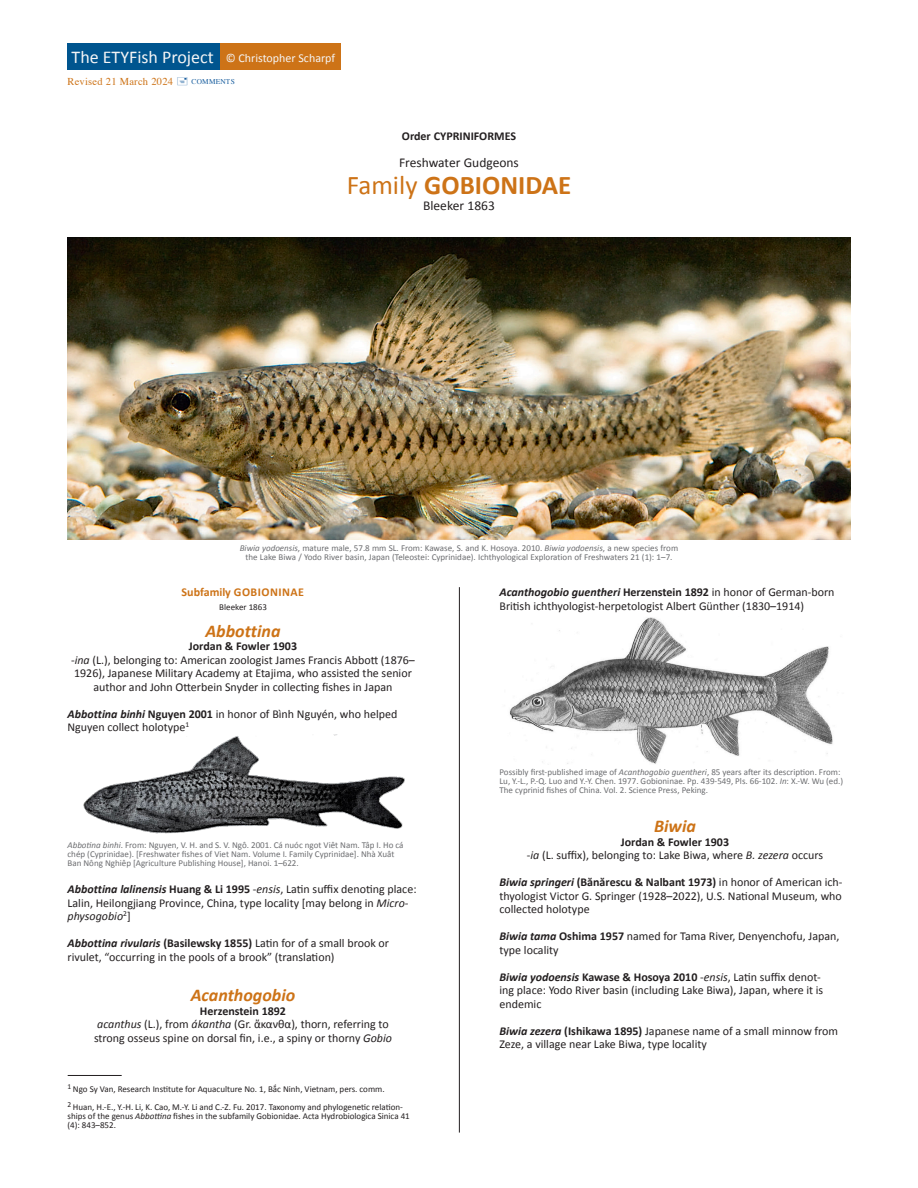
<style>
.page{position:relative;width:918px;height:1188px;background:#fff}
.page>*{position:absolute;margin:0;border:0;box-sizing:border-box;transform-origin:0 0}
.t1{font:700 27px "Calibri";color:#cd7317}
.t2{font:italic 700 18px "Calibri";color:#cd7317}
.t3{font:18px "Calibri";color:#f5f5f6}
.t4{font:13.5px "Calibri";color:#231f20}
.t5{font:12px/13.5px "Calibri";color:#231f20}
.t6{font:700 12px "Calibri";color:#231f20}
.t7{font:700 12px "Calibri";letter-spacing:.04em;color:#cd7317}
.t8{font:12px "Calibri";color:#f5f5f6}
.t9{font:10.5px "Times";letter-spacing:.02em;color:#cd7317}
.t10{font:9px/9px "Calibri";color:#6c6d70}
.t11{font:9px/9px "Calibri";color:#231f20}
.t12{font:7.35px "Times";letter-spacing:.03em;color:#175d9e}
.s1{font-weight:400}
.s2{font-style:italic}
.s3{font-weight:700;font-style:italic}
.s4{font-weight:700}
</style>
<div class="page">
<hr style="left:459px;top:587px;width:1px;height:546px;background:#231f20">
<div style="left:68px;top:44px;width:153px;height:26px;background:#00558f"></div>
<div style="left:220px;top:44px;width:121px;height:26px;background:#cd7317"></div>
<hr style="left:68px;top:1075px;width:54px;height:1px;background:#231f20">
<img style="left:83px;top:735px;width:322px;height:99px">
<img style="left:68px;top:237px;width:782px;height:303px">
<img style="left:509px;top:617px;width:324px;height:147px">
<p class="t3" style="left:72px;top:45px;width:144px">The ETYFish Project</p>
<p class="t8" style="left:226px;top:49px;width:111px">© Christopher Scharpf</p>
<p class="t9" style="left:68px;top:71px;width:107px">Revised 21 March 2024</p>
<p class="t12" style="left:192px;top:75px;width:45px">COMMENTS</p>
<p class="t6" style="left:402px;top:127px;width:116px">Order CYPRINIFORMES</p>
<p class="t4" style="left:399px;top:153px;width:121px">Freshwater Gudgeons</p>
<p class="t1" style="left:347px;top:166px;width:226px"><span class="s1">Family</span> GOBIONIDAE</p>
<p class="t4" style="left:423px;top:196px;width:73px">Bleeker 1863</p>
<p class="t10" style="left:240px;top:544px;width:440px"><span class="s2">Biwia yodoensis</span>, mature male, 57.8 mm SL. From: Kawase, S. and K. Hosoya. 2010. <span class="s2">Biwia yodoensis</span>, a new species from</p>
<p class="t10" style="left:246px;top:553px;width:428px">the Lake Biwa / Yodo River basin, Japan (Teleostei: Cyprinidae). Ichthyological Exploration of Freshwaters 21 (1): 1–7.</p>
<p class="t7" style="left:182px;top:584px;width:124px">Subfamily GOBIONINAE</p>
<p class="t11" style="left:219px;top:602px;width:49px">Bleeker 1863</p>
<p class="t2" style="left:205px;top:618px;width:77px">Abbottina</p>
<p class="t6" style="left:189px;top:638px;width:110px">Jordan &amp; Fowler 1903</p>
<p class="t5" style="left:71px;top:653px;width:345px;text-align:center">-<span class="s2">ina</span> (L.), belonging to: American zoologist James Francis Abbott (1876–<br>1926), Japanese Military Academy at Etajima, who assisted the senior author and John Otterbein Snyder in collecting fishes in Japan</p>
<p class="t5" style="left:68px;top:707px;width:331px"><span class="s3">Abbottina binhi</span> <span class="s4">Nguyen 2001</span> in honor of Bình Nguyén, who helped<br>Nguyen collect holotype<sup>1</sup></p>
<p class="t10" style="left:68px;top:840px;width:338px"><span class="s2">Abbotina binhi</span>. From: Nguyen, V. H. and S. V. Ngô. 2001. Cá nuóc ngot Viêt Nam. Tâp I. Ho cá chép (Cyprinidae). [Freshwater fishes of Viet Nam. Volume I. Family Cyprinidae]. Nhà Xuât</p>
<p class="t10" style="left:68px;top:858px;width:233px">Ban Nông Nghiêp [Agriculture Publishing House], Hanoi. 1–622.</p>
<p class="t5" style="left:68px;top:882px;width:351px"><span class="s3">Abbottina lalinensis</span> <span class="s4">Huang &amp; Li 1995</span> -<span class="s2">ensis</span>, Latin suffix denoting place:<br>Lalin, Heilongjiang Province, China, type locality [may belong in <span class="s2">Micro&shy;physogobio</span><sup>2</sup>]</p>
<p class="t5" style="left:68px;top:936px;width:323px"><span class="s3">Abbottina rivularis</span> <span class="s4">(Basilewsky 1855)</span> Latin for of a small brook or rivulet, “occurring in the pools of a brook” (translation)</p>
<p class="t2" style="left:191px;top:982px;width:106px">Acanthogobio</p>
<p class="t6" style="left:200px;top:1002px;width:88px">Herzenstein 1892</p>
<p class="t5" style="left:97px;top:1017px;width:293px"><span class="s2">acanthus</span> (L.), from <span class="s2">ákantha</span> (Gr. ἄκανθα), thorn, referring to</p>
<p class="t5" style="left:94px;top:1031px;width:299px">strong osseus spine on dorsal fin, i.e., a spiny or thorny <span class="s2">Gobio</span></p>
<p class="t11" style="left:68px;top:1084px;width:319px"><sup>1</sup> Ngo Sy Van, Research Institute for Aquaculture No. 1, Bắc Ninh, Vietnam, pers. comm.</p>
<p class="t11" style="left:68px;top:1102px;width:344px"><sup>2</sup> Huan, H.-E., Y.-H. Li, K. Cao, M.-Y. Li and C.-Z. Fu. 2017. Taxonomy and phylogenetic relation&shy;ships of the genus <span class="s2">Abbottina</span> fishes in the subfamily Gobionidae. Acta Hydrobiologica Sinica 41 (4): 843–852.</p>
<p class="t5" style="left:500px;top:585px;width:337px"><span class="s3">Acanthogobio guentheri</span> <span class="s4">Herzenstein 1892</span> in honor of German-born<br>British ichthyologist-herpetologist Albert Günther (1830–1914)</p>
<p class="t10" style="left:500px;top:767px;width:345px">Possibly first-published image of <span class="s2">Acanthogobio guentheri</span>, 85 years after its description. From:<br>Lu, Y.-L., P.-Q. Luo and Y.-Y. Chen. 1977. Gobioninae. Pp. 439-549, Pls. 66-102. <span class="s2">In</span>: X.-W. Wu (ed.)<br>The cyprinid fishes of China. Vol. 2. Science Press, Peking.</p>
<p class="t2" style="left:654px;top:814px;width:43px">Biwia</p>
<p class="t6" style="left:621px;top:833px;width:110px">Jordan &amp; Fowler 1903</p>
<p class="t5" style="left:527px;top:848px;width:298px">-<span class="s2">ia</span> (L. suffix), belonging to: Lake Biwa, where <span class="s2">B. zezera</span> occurs</p>
<p class="t5" style="left:500px;top:875px;width:345px;text-align:justify"><span class="s3">Biwia springeri</span> <span class="s4">(Bănărescu &amp; Nalbant 1973)</span> in honor of American ich&shy;thyologist Victor G. Springer (1928–2022), U.S. National Museum, who collected holotype</p>
<p class="t5" style="left:500px;top:929px;width:342px"><span class="s3">Biwia tama</span> <span class="s4">Oshima 1957</span> named for Tama River, Denyenchofu, Japan, type locality</p>
<p class="t5" style="left:500px;top:970px;width:325px"><span class="s3">Biwia yodoensis</span> <span class="s4">Kawase &amp; Hosoya 2010</span> -<span class="s2">ensis</span>, Latin suffix denot&shy;ing place: Yodo River basin (including Lake Biwa), Japan, where it is endemic</p>
<p class="t5" style="left:500px;top:1024px;width:340px"><span class="s3">Biwia zezera</span> <span class="s4">(Ishikawa 1895)</span> Japanese name of a small minnow from<br>Zeze, a village near Lake Biwa, type locality</p>
</div>
